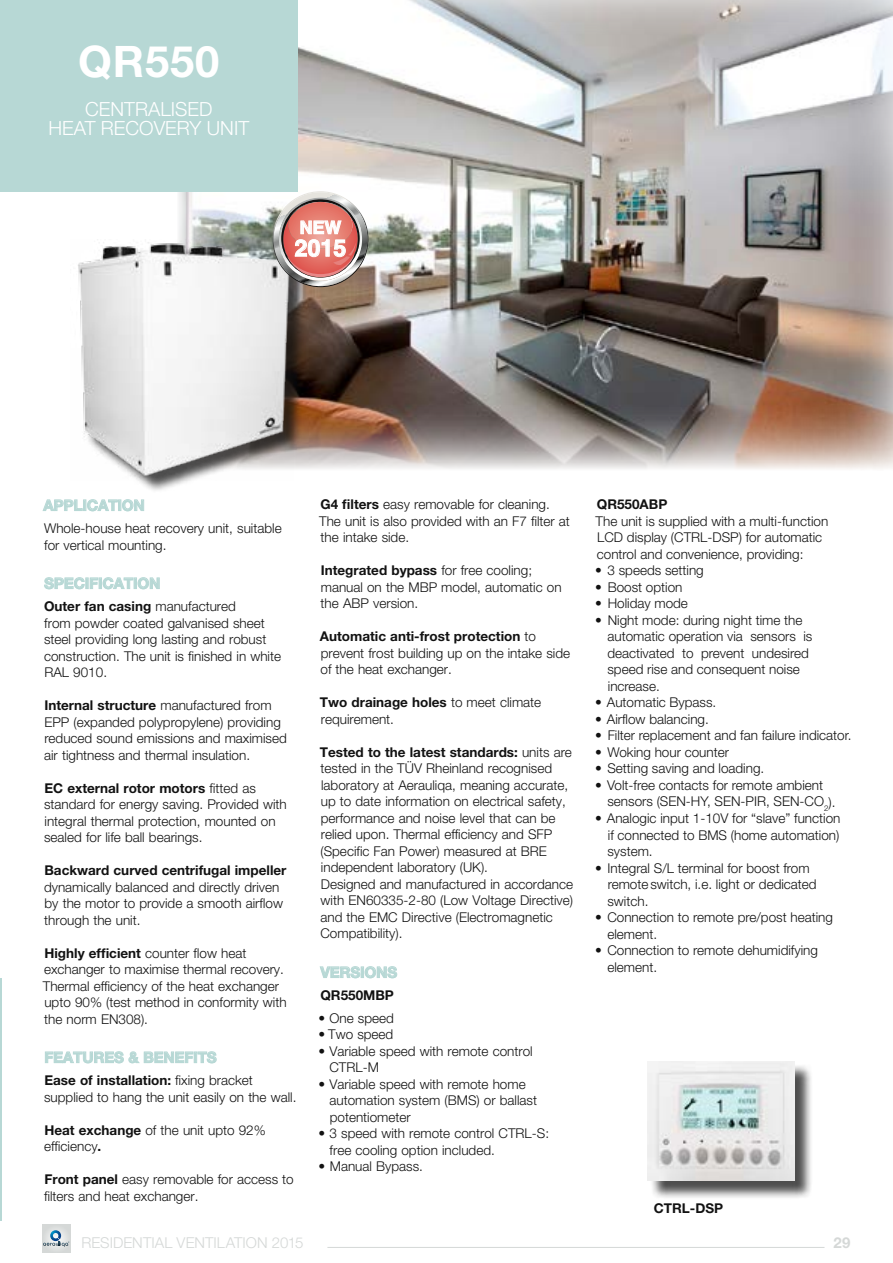
<style>
.page{position:relative;width:893px;height:1263px;background:#fff}
.page>*{position:absolute;margin:0;border:0;box-sizing:border-box;transform-origin:0 0}
.t1{font:700 43.5px "Helvetica Neue LT Std";letter-spacing:.02em;color:#fff}
.t2{font:700 23.25px "Helvetica";color:#fff}
.t3{font:300 19.5px/19.5px "Helvetica Neue LT Std";color:#fff;text-align:center}
.t4{font:700 17.85px "Helvetica";color:#fff}
.t5{font:700 15px "Helvetica Neue LT Std";color:#b7d8d5}
.t6{font:300 15px "Helvetica Neue LT Std";letter-spacing:.005em;color:#d5d8d7}
.t7{font:700 15px "Helvetica Neue LT Std";color:#d5d8d7}
.t8{font:300 13.5px/16.5px "Helvetica Neue LT Std";color:#121212}
.t9{font:700 13.5px "Helvetica Neue LT Std";color:#121212}
.s1{font-weight:700}
</style>
<div class="page">
<div style="left:42px;top:1224px;width:28px;height:28px;background:#d8dbda"></div>
<svg style="left:43px;top:1230px;width:26px;height:17px"></svg>
<hr style="left:327px;top:1247px;width:497px;height:1px;background:#d5d8d7">
<img style="left:177px;top:0;width:716px;height:469px">
<svg style="left:42px;top:499px;width:102px;height:13px"></svg>
<svg style="left:44px;top:577px;width:116px;height:13px"></svg>
<svg style="left:45px;top:1051px;width:172px;height:13px"></svg>
<svg style="left:319px;top:966px;width:78px;height:13px"></svg>
<div style="left:0;top:0;width:298px;height:191px;background:#b7d8d5"></div>
<div style="left:650px;top:1064px;width:162px;height:135px;background:#121212;opacity:.75"></div>
<img style="left:647px;top:1061px;width:147px;height:120px">
<hr style="left:0;top:0;width:1px;height:192px;background:#b7d8d5">
<hr style="left:0;top:978px;width:1px;height:243px;background:#b7d8d5">
<div style="left:81px;top:247px;width:227px;height:246px;background:#121212;opacity:.75"></div>
<img style="left:78px;top:240px;width:216px;height:241px">
<svg style="left:273px;top:191px;width:95px;height:96px"></svg>
<h1 class="t1" style="left:78px;top:34px;width:143px">QR550</h1>
<h3 class="t3" style="left:48px;top:99px;width:202px">CENTRALISED<br>HEAT RECOVERY UNIT</h3>
<h3 class="t4" style="left:300px;top:213px;width:43px">NEW</h3>
<h2 class="t2" style="left:295px;top:229px;width:53px">2015</h2>
<p class="t5" style="left:43px;top:496px;width:103px">APPLICATION</p>
<p class="t8" style="left:44px;top:520px;width:239px">Whole-house heat recovery unit, suitable for vertical mounting.</p>
<p class="t5" style="left:44px;top:574px;width:118px">SPECIFICATION</p>
<p class="t8" style="left:44px;top:598px;width:239px"><span class="s1">Outer fan casing</span> manufactured<br>from powder coated galvanised sheet steel providing long lasting and robust construction. The unit is finished in white<br>RAL 9010.</p>
<p class="t8" style="left:44px;top:697px;width:244px"><span class="s1">Internal structure</span> manufactured from EPP (expanded polypropylene) providing reduced sound emissions and maximised air tightness and thermal insulation.</p>
<p class="t8" style="left:44px;top:779px;width:244px"><span class="s1">EC external rotor motors</span> fitted as standard for energy saving. Provided with integral thermal protection, mounted on sealed for life ball bearings.</p>
<p class="t9" style="left:44px;top:862px;width:244px">Backward curved centrifugal impeller</p>
<p class="t8" style="left:44px;top:878px;width:240px">dynamically balanced and directly driven by the motor to provide a smooth airflow through the unit.</p>
<p class="t8" style="left:43px;top:944px;width:245px"><span class="s1">Highly efficient</span> counter flow heat exchanger to maximise thermal recovery.<br>Thermal efficiency of the heat exchanger upto 90% (test method in conformity with the norm EN308).</p>
<p class="t5" style="left:44px;top:1048px;width:174px">FEATURES &amp; BENEFITS</p>
<p class="t8" style="left:44px;top:1072px;width:254px"><span class="s1">Ease of installation:</span> fixing bracket supplied to hang the unit easily on the wall.</p>
<p class="t8" style="left:44px;top:1121px;width:223px"><span class="s1">Heat exchange</span> of the unit upto 92% efficiency<span class="s1">.</span></p>
<p class="t8" style="left:44px;top:1171px;width:251px"><span class="s1">Front panel</span> easy removable for access to filters and heat exchanger.</p>
<p class="t8" style="left:319px;top:496px;width:252px"><span class="s1">G4 filters</span> easy removable for cleaning.<br>The unit is also provided with an F7 filter at the intake side.</p>
<p class="t8" style="left:321px;top:562px;width:242px"><span class="s1">Integrated bypass</span> for free cooling; manual on the MBP model, automatic on the ABP version.</p>
<p class="t8" style="left:320px;top:628px;width:252px"><span class="s1">Automatic anti-frost protection</span> to prevent frost building up on the intake side of the heat exchanger.</p>
<p class="t8" style="left:320px;top:694px;width:223px"><span class="s1">Two drainage holes</span> to meet climate requirement.</p>
<p class="t8" style="left:320px;top:744px;width:255px"><span class="s1">Tested to the latest standards:</span> units are tested in the TÜV Rheinland recognised laboratory at Aerauliqa, meaning accurate, up to date information on electrical safety, performance and noise level that can be relied upon. Thermal efficiency and SFP (Specific Fan Power) measured at BRE independent laboratory (UK).<br>Designed and manufactured in accordance with EN60335-2-80 (Low Voltage Directive) and the EMC Directive (Electromagnetic Compatibility).</p>
<p class="t5" style="left:320px;top:963px;width:78px">VERSIONS</p>
<p class="t9" style="left:320px;top:987px;width:75px">QR550MBP</p>
<p class="t8" style="left:319px;top:1009px;width:77px">• One speed</p>
<p class="t8" style="left:319px;top:1026px;width:76px">• Two speed</p>
<p class="t8" style="left:329px;top:1042px;width:205px;text-indent:-11px">• Variable speed with remote control<br>CTRL-M</p>
<p class="t8" style="left:329px;top:1075px;width:209px;text-indent:-11px">• Variable speed with remote home automation system (BMS) or ballast potentiometer</p>
<p class="t8" style="left:330px;top:1125px;width:221px;text-indent:-11px">• 3 speed with remote control CTRL-S: free cooling option included.</p>
<p class="t8" style="left:319px;top:1158px;width:106px">• Manual Bypass.</p>
<p class="t9" style="left:597px;top:496px;width:72px">QR550ABP</p>
<p class="t8" style="left:596px;top:513px;width:234px">The unit is supplied with a multi-function<br>LCD display (CTRL-DSP) for automatic control and convenience, providing:</p>
<p class="t8" style="left:595px;top:562px;width:110px">• 3 speeds setting</p>
<p class="t8" style="left:595px;top:579px;width:89px">• Boost option</p>
<p class="t8" style="left:595px;top:595px;width:94px">• Holiday mode</p>
<p class="t8" style="left:607px;top:612px;width:207px;text-indent:-12px">• Night mode: during night time the automatic operation via sensors is deactivated to prevent undesired speed rise and consequent noise increase.</p>
<p class="t8" style="left:595px;top:694px;width:123px">• Automatic Bypass.</p>
<p class="t8" style="left:595px;top:711px;width:115px">• Airflow balancing.</p>
<p class="t8" style="left:595px;top:727px;width:258px">• Filter replacement and fan failure indicator.</p>
<p class="t8" style="left:595px;top:744px;width:135px">• Woking hour counter</p>
<p class="t8" style="left:595px;top:760px;width:171px">• Setting saving and loading.</p>
<p class="t8" style="left:607px;top:777px;width:230px;text-indent:-12px">• Volt-free contacts for remote ambient sensors (SEN-HY, SEN-PIR, SEN-CO<sub>2</sub>).</p>
<p class="t8" style="left:607px;top:810px;width:234px;text-align:justify;text-indent:-12px">• Analogic input 1-10V for “slave” function if connected to BMS (home automation) system.</p>
<p class="t8" style="left:607px;top:859px;width:211px;text-indent:-12px">• Integral S/L terminal for boost from remote switch, i.e. light or dedicated switch.</p>
<p class="t8" style="left:607px;top:909px;width:227px;text-indent:-12px">• Connection to remote pre/post heating element.</p>
<p class="t8" style="left:607px;top:942px;width:212px;text-indent:-12px">• Connection to remote dehumidifying element.</p>
<p class="t9" style="left:654px;top:1200px;width:71px">CTRL-DSP</p>
<p class="t6" style="left:81px;top:1233px;width:224px">RESIDENTIAL VENTILATION 2015</p>
<p class="t7" style="left:833px;top:1233px;width:19px">29</p>
</div>
